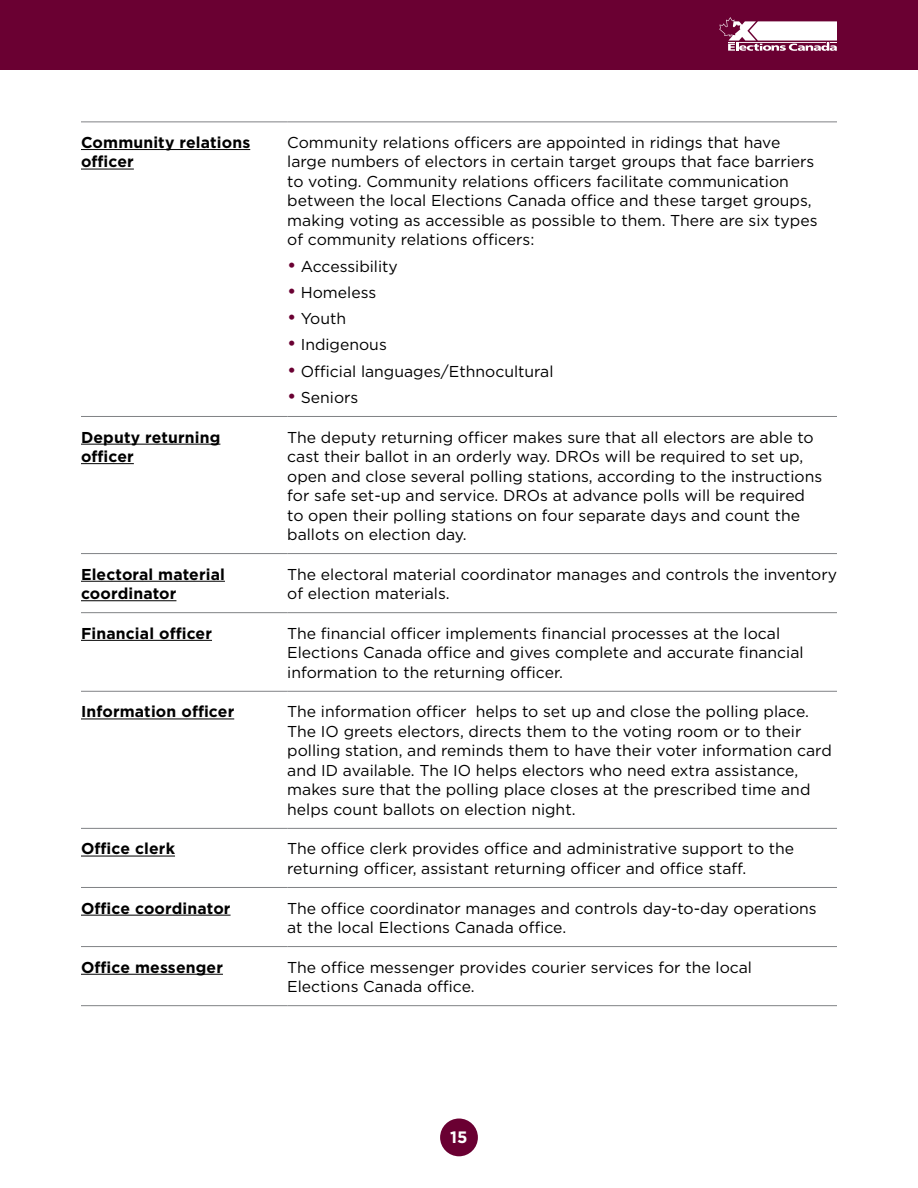
<style>
.page{position:relative;width:918px;height:1188px;background:#fff}
.page>*{position:absolute;margin:0;border:0;box-sizing:border-box;transform-origin:0 0}
.t1{font:700 16.5px "Gotham";color:#fff}
.t2{font:15.75px/19.5px "Gotham";color:#000}
.t3{font:700 15.75px/19.5px "Gotham";letter-spacing:.01em;color:#000}
.s1{font-size:19.5px;color:#6a0032}
</style>
<div class="page">
<div style="left:0;top:0;width:918px;height:69px;background:#6a0032"></div>
<svg style="left:719px;top:17px;width:118px;height:34px"></svg>
<div style="left:440px;top:1119px;width:38px;height:37px;background:#6a0032;border-radius:50%"></div>
<hr style="left:81px;top:122px;width:206px;height:1px;background:#808285">
<hr style="left:287px;top:122px;width:550px;height:1px;background:#808285">
<hr style="left:81px;top:416px;width:206px;height:1px;background:#808285">
<hr style="left:287px;top:416px;width:550px;height:1px;background:#808285">
<hr style="left:81px;top:553px;width:206px;height:1px;background:#808285">
<hr style="left:287px;top:553px;width:550px;height:1px;background:#808285">
<hr style="left:81px;top:612px;width:206px;height:1px;background:#808285">
<hr style="left:287px;top:612px;width:550px;height:1px;background:#808285">
<hr style="left:81px;top:691px;width:206px;height:1px;background:#808285">
<hr style="left:287px;top:691px;width:550px;height:1px;background:#808285">
<hr style="left:81px;top:828px;width:206px;height:1px;background:#808285">
<hr style="left:287px;top:828px;width:550px;height:1px;background:#808285">
<hr style="left:81px;top:887px;width:206px;height:1px;background:#808285">
<hr style="left:287px;top:887px;width:550px;height:1px;background:#808285">
<hr style="left:81px;top:946px;width:206px;height:1px;background:#808285">
<hr style="left:287px;top:946px;width:550px;height:1px;background:#808285">
<hr style="left:81px;top:1005px;width:206px;height:1px;background:#808285">
<hr style="left:287px;top:1005px;width:550px;height:1px;background:#808285">
<hr style="left:81px;top:149px;width:169px;height:1px;background:#000">
<hr style="left:81px;top:169px;width:53px;height:1px;background:#000">
<hr style="left:81px;top:444px;width:139px;height:1px;background:#000">
<hr style="left:81px;top:463px;width:53px;height:1px;background:#000">
<hr style="left:81px;top:581px;width:144px;height:1px;background:#000">
<hr style="left:81px;top:600px;width:95px;height:1px;background:#000">
<hr style="left:81px;top:640px;width:131px;height:1px;background:#000">
<hr style="left:81px;top:719px;width:153px;height:1px;background:#000">
<hr style="left:81px;top:856px;width:94px;height:1px;background:#000">
<hr style="left:81px;top:915px;width:150px;height:1px;background:#000">
<hr style="left:81px;top:974px;width:142px;height:1px;background:#000">
<p class="t3" style="left:81px;top:133px;width:171px">Community relations officer</p>
<p class="t2" style="left:287px;top:132px;width:532px">Community relations officers are appointed in ridings that have large numbers of electors in certain target groups that face barriers to voting. Community relations officers facilitate communication between the local Elections Canada office and these target groups, making voting as accessible as possible to them. There are six types of community relations officers:</p>
<p class="t2" style="left:287px;top:256px;width:112px"><span class="s1">•</span> Accessibility</p>
<p class="t2" style="left:287px;top:282px;width:90px"><span class="s1">•</span> Homeless</p>
<p class="t2" style="left:287px;top:309px;width:60px"><span class="s1">•</span> Youth</p>
<p class="t2" style="left:287px;top:335px;width:101px"><span class="s1">•</span> Indigenous</p>
<p class="t2" style="left:287px;top:361px;width:268px"><span class="s1">•</span> Official languages/Ethnocultural</p>
<p class="t2" style="left:287px;top:387px;width:73px"><span class="s1">•</span> Seniors</p>
<p class="t3" style="left:81px;top:427px;width:141px">Deputy returning officer</p>
<p class="t2" style="left:287px;top:427px;width:536px">The deputy returning officer makes sure that all electors are able to cast their ballot in an orderly way. DROs will be required to set up, open and close several polling stations, according to the instructions for safe set-up and service. DROs at advance polls will be required to open their polling stations on four separate days and count the ballots on election day.</p>
<p class="t3" style="left:81px;top:564px;width:145px">Electoral material coordinator</p>
<p class="t2" style="left:287px;top:564px;width:551px">The electoral material coordinator manages and controls the inventory of election materials.</p>
<p class="t3" style="left:81px;top:623px;width:133px">Financial officer</p>
<p class="t2" style="left:287px;top:623px;width:518px">The financial officer implements financial processes at the local<br>Elections Canada office and gives complete and accurate financial information to the returning officer.</p>
<p class="t3" style="left:81px;top:702px;width:155px">Information officer</p>
<p class="t2" style="left:287px;top:702px;width:546px">The information officer helps to set up and close the polling place.<br>The IO greets electors, directs them to the voting room or to their polling station, and reminds them to have their voter information card and ID available. The IO helps electors who need extra assistance, makes sure that the polling place closes at the prescribed time and helps count ballots on election night.</p>
<p class="t3" style="left:81px;top:839px;width:96px">Office clerk</p>
<p class="t2" style="left:287px;top:839px;width:509px">The office clerk provides office and administrative support to the returning officer, assistant returning officer and office staff.</p>
<p class="t3" style="left:81px;top:898px;width:151px">Office coordinator</p>
<p class="t2" style="left:287px;top:898px;width:531px">The office coordinator manages and controls day-to-day operations at the local Elections Canada office.</p>
<p class="t3" style="left:81px;top:957px;width:143px">Office messenger</p>
<p class="t2" style="left:287px;top:957px;width:466px">The office messenger provides courier services for the local<br>Elections Canada office.</p>
<p class="t1" style="left:450px;top:1127px;width:19px">15</p>
</div>
